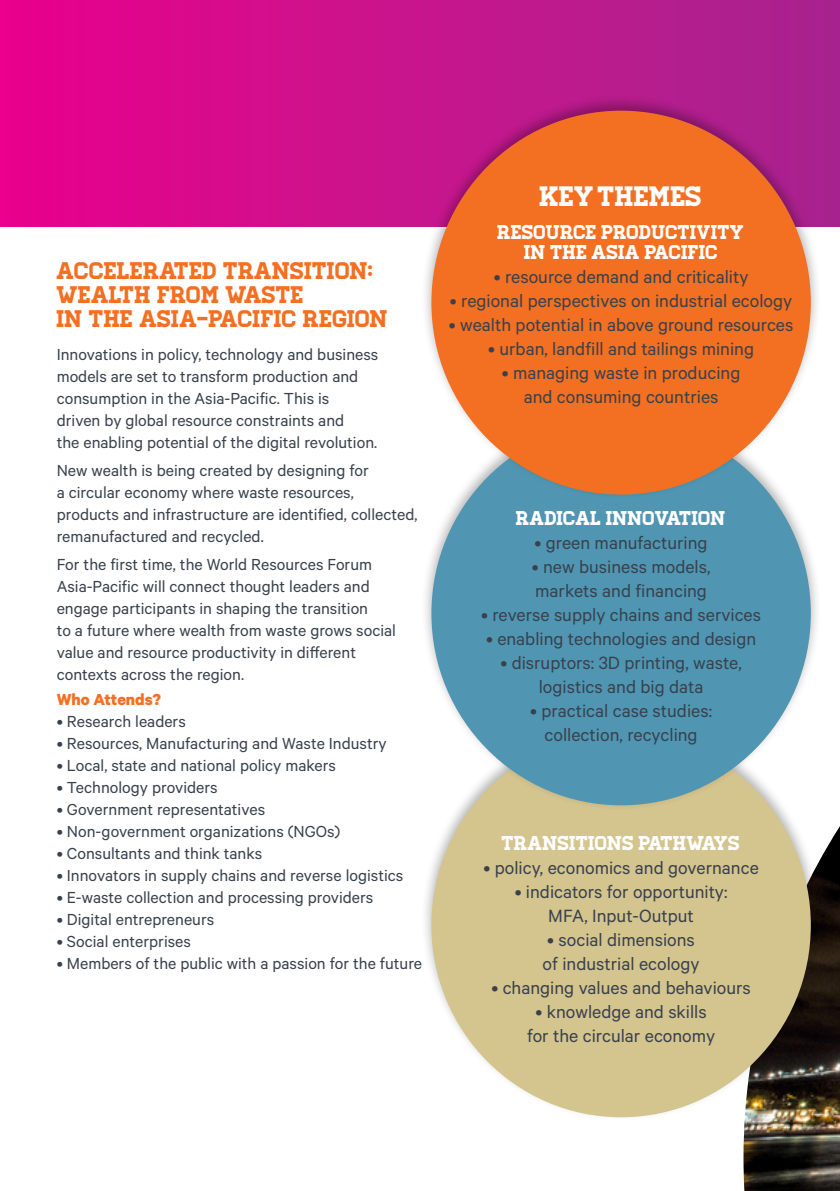
<style>
.page{position:relative;width:840px;height:1191px;background:#fff}
.page>*{position:absolute;margin:0;border:0;box-sizing:border-box;transform-origin:0 0}
.t1{font:28px "Homestead";letter-spacing:-.005em;color:#fff}
.t2{font:24px/24px "Homestead";letter-spacing:-.005em;color:#f36f21}
.t3{font:20px/24px "Calibre";color:#38414c;text-align:center}
.t4{font:20px/20px "Homestead";letter-spacing:-.005em;color:#fff;text-align:center}
.t5{font:18px/22px "Calibre";color:#38414c}
.t6{font:700 18px "Calibre";color:#f36f21}
</style>
<div class="page">
<img style="left:743px;top:828px;width:96px;height:363px">
<div style="left:420px;top:716px;width:401px;height:406px;background:#000;opacity:.3"></div>
<div style="left:431px;top:733px;width:379px;height:384px;background:#d4c48e;border-radius:50%"></div>
<div style="left:0;top:0;width:839px;height:227px;background:linear-gradient(to right,#e9028c,#a7258e)"></div>
<div style="left:420px;top:405px;width:401px;height:405px;background:#000;opacity:.3"></div>
<div style="left:431px;top:421px;width:379px;height:384px;background:#5096b3;border-radius:50%"></div>
<div style="left:420px;top:94px;width:401px;height:405px;background:#000;opacity:.3"></div>
<div style="left:431px;top:111px;width:379px;height:383px;background:#f36f21;border-radius:50%"></div>
<h2 class="t2" style="left:57px;top:259px;width:333px">ACCELERATED TRANSITION:<br>WEALTH FROM WASTE<br>IN THE ASIA-PACIFIC REGION</h2>
<p class="t5" style="left:57px;top:343px;width:323px">Innovations in policy, technology and business models are set to transform production and consumption in the Asia-Pacific. This is<br>driven by global resource constraints and<br>the enabling potential of the digital revolution.</p>
<p class="t5" style="left:57px;top:459px;width:362px">New wealth is being created by designing for<br>a circular economy where waste resources, products and infrastructure are identified, collected, remanufactured and recycled.</p>
<p class="t5" style="left:57px;top:552px;width:340px">For the first time, the World Resources Forum Asia-Pacific will connect thought leaders and engage participants in shaping the transition<br>to a future where wealth from waste grows social value and resource productivity in different contexts across the region.</p>
<p class="t6" style="left:57px;top:688px;width:106px">Who Attends?</p>
<p class="t5" style="left:57px;top:710px;width:130px">• Research leaders</p>
<p class="t5" style="left:57px;top:732px;width:331px">• Resources, Manufacturing and Waste Industry</p>
<p class="t5" style="left:57px;top:754px;width:280px">• Local, state and national policy makers</p>
<p class="t5" style="left:57px;top:776px;width:162px">• Technology providers</p>
<p class="t5" style="left:57px;top:798px;width:210px">• Government representatives</p>
<p class="t5" style="left:57px;top:820px;width:285px">• Non-government organizations (NGOs)</p>
<p class="t5" style="left:57px;top:842px;width:207px">• Consultants and think tanks</p>
<p class="t5" style="left:57px;top:864px;width:348px">• Innovators in supply chains and reverse logistics</p>
<p class="t5" style="left:57px;top:886px;width:318px">• E-waste collection and processing providers</p>
<p class="t5" style="left:57px;top:908px;width:159px">• Digital entrepreneurs</p>
<p class="t5" style="left:57px;top:930px;width:136px">• Social enterprises</p>
<p class="t5" style="left:57px;top:952px;width:367px">• Members of the public with a passion for the future</p>
<h1 class="t1" style="left:539px;top:180px;width:164px">KEY THEMES</h1>
<p class="t4" style="left:497px;top:222px;width:248px">RESOURCE PRODUCTIVITY<br>IN THE ASIA PACIFIC</p>
<p class="t3" style="left:493px;top:264px;width:256px">• resource demand and criticality</p>
<p class="t3" style="left:449px;top:288px;width:343px">• regional perspectives on industrial ecology</p>
<p class="t3" style="left:448px;top:312px;width:346px">• wealth potential in above ground resources</p>
<p class="t3" style="left:488px;top:336px;width:267px">• urban, landfill and tailings mining</p>
<p class="t3" style="left:501px;top:360px;width:240px">• managing waste in producing and consuming countries</p>
<p class="t4" style="left:516px;top:508px;width:211px">RADICAL INNOVATION</p>
<p class="t3" style="left:534px;top:530px;width:174px">• green manufacturing</p>
<p class="t3" style="left:531px;top:554px;width:180px;text-align:left">• new business models, markets and financing</p>
<p class="t3" style="left:481px;top:602px;width:281px">• reverse supply chains and services</p>
<p class="t3" style="left:486px;top:626px;width:271px">• enabling technologies and design</p>
<p class="t3" style="left:500px;top:650px;width:243px">• disruptors: 3D printing, waste, logistics and big data</p>
<p class="t3" style="left:530px;top:698px;width:183px">• practical case studies: collection, recycling</p>
<p class="t4" style="left:501px;top:833px;width:239px">TRANSITIONS PATHWAYS</p>
<p class="t3" style="left:483px;top:855px;width:277px">• policy, economics and governance</p>
<p class="t3" style="left:514px;top:879px;width:214px">• indicators for opportunity:<br>MFA, Input-Output</p>
<p class="t3" style="left:542px;top:927px;width:158px;text-align:left">• social dimensions of industrial ecology</p>
<p class="t3" style="left:491px;top:975px;width:261px">• changing values and behaviours</p>
<p class="t3" style="left:526px;top:999px;width:189px">• knowledge and skills for the circular economy</p>
</div>
